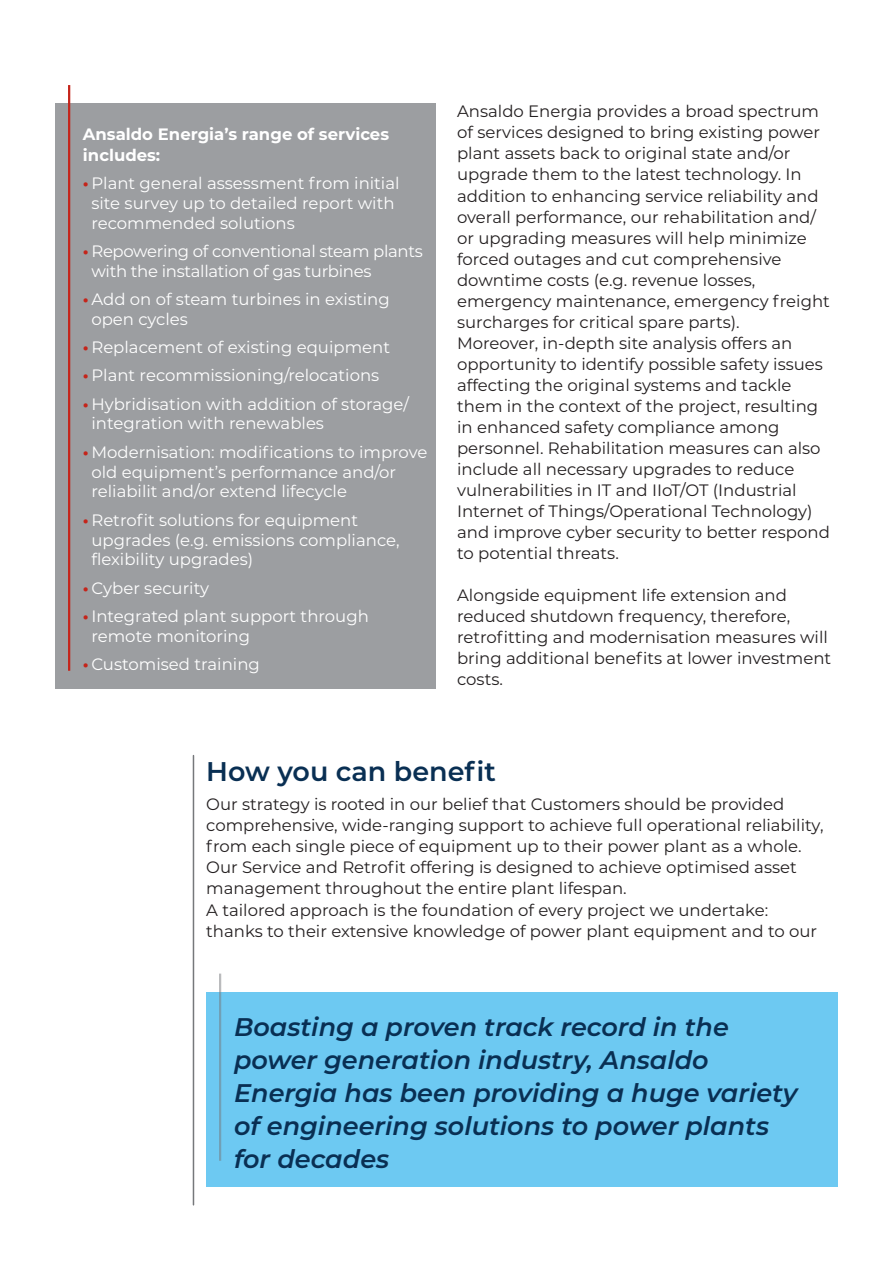
<style>
.page{position:relative;width:893px;height:1263px;background:#fff}
.page>*{position:absolute;margin:0;border:0;box-sizing:border-box;transform-origin:0 0}
.t1{font:600 27px "Montserrat";color:#092f53}
.t2{font:italic 600 25.5px/33px "Montserrat";color:#092f53}
.t3{font:16.5px/21px "Montserrat";color:#231f20}
.t4{font:16.5px/19.8px "Montserrat";color:#fff}
.t5{font:16.5px/19.8px "Montserrat";letter-spacing:-.02em;color:#fff}
.t6{font:700 16.5px/21px "Montserrat";color:#fff}
.s1{font-weight:700;color:#c5241a}
</style>
<div class="page">
<div style="left:55px;top:103px;width:381px;height:586px;background:#9c9ea1"></div>
<hr style="left:68px;top:85px;width:2px;height:586px;background:#c5241a">
<hr style="left:193px;top:755px;width:1px;height:450px;background:#76787b">
<div style="left:206px;top:992px;width:632px;height:194px;background:#6dc9f2"></div>
<hr style="left:219px;top:973px;width:2px;height:188px;background:#76787b">
<p class="t6" style="left:83px;top:122px;width:308px">Ansaldo Energia’s range of services includes:</p>
<p class="t4" style="left:91px;top:173px;width:310px;text-indent:-8px"><span class="s1">•</span> Plant general assessment from initial site survey up to detailed report with recommended solutions</p>
<p class="t5" style="left:91px;top:241px;width:333px;text-indent:-8px"><span class="s1">•</span> Repowering of conventional steam plants with the installation of gas turbines</p>
<p class="t4" style="left:91px;top:289px;width:300px;text-indent:-8px"><span class="s1">•</span> Add on of steam turbines in existing open cycles</p>
<p class="t4" style="left:83px;top:337px;width:309px"><span class="s1">•</span> Replacement of existing equipment</p>
<p class="t4" style="left:83px;top:365px;width:298px"><span class="s1">•</span> Plant recommissioning/relocations</p>
<p class="t4" style="left:91px;top:393px;width:319px;text-indent:-8px"><span class="s1">•</span> Hybridisation with addition of storage/ integration with renewables</p>
<p class="t4" style="left:91px;top:441px;width:337px;text-indent:-8px"><span class="s1">•</span> Modernisation: modifications to improve old equipment’s performance and/or reliabilit and/or extend lifecycle</p>
<p class="t4" style="left:91px;top:509px;width:310px;text-indent:-8px"><span class="s1">•</span> Retrofit solutions for equipment upgrades (e.g. emissions compliance, flexibility upgrades)</p>
<p class="t4" style="left:83px;top:577px;width:128px"><span class="s1">•</span> Cyber security</p>
<p class="t4" style="left:91px;top:605px;width:279px;text-indent:-8px"><span class="s1">•</span> Integrated plant support through remote monitoring</p>
<p class="t4" style="left:83px;top:654px;width:178px"><span class="s1">•</span> Customised training</p>
<p class="t3" style="left:457px;top:101px;width:374px">Ansaldo Energia provides a broad spectrum of services designed to bring existing power plant assets back to original state and/or upgrade them to the latest technology. In addition to enhancing service reliability and overall performance, our rehabilitation and/ or upgrading measures will help minimize forced outages and cut comprehensive downtime costs (e.g. revenue losses, emergency maintenance, emergency freight surcharges for critical spare parts).<br>Moreover, in-depth site analysis offers an opportunity to identify possible safety issues affecting the original systems and tackle them in the context of the project, resulting in enhanced safety compliance among personnel. Rehabilitation measures can also include all necessary upgrades to reduce vulnerabilities in IT and IIoT/OT (Industrial Internet of Things/Operational Technology) and improve cyber security to better respond to potential threats.</p>
<p class="t3" style="left:457px;top:584px;width:376px">Alongside equipment life extension and reduced shutdown frequency, therefore, retrofitting and modernisation measures will bring additional benefits at lower investment costs.</p>
<h1 class="t1" style="left:206px;top:752px;width:291px">How you can benefit</h1>
<p class="t3" style="left:206px;top:793px;width:619px">Our strategy is rooted in our belief that Customers should be provided comprehensive, wide-ranging support to achieve full operational reliability, from each single piece of equipment up to their power plant as a whole.<br>Our Service and Retrofit offering is designed to achieve optimised asset management throughout the entire plant lifespan.<br>A tailored approach is the foundation of every project we undertake: thanks to their extensive knowledge of power plant equipment and to our</p>
<h2 class="t2" style="left:234px;top:1010px;width:565px">Boasting a proven track record in the power generation industry, Ansaldo Energia has been providing a huge variety of engineering solutions to power plants for decades</h2>
</div>
